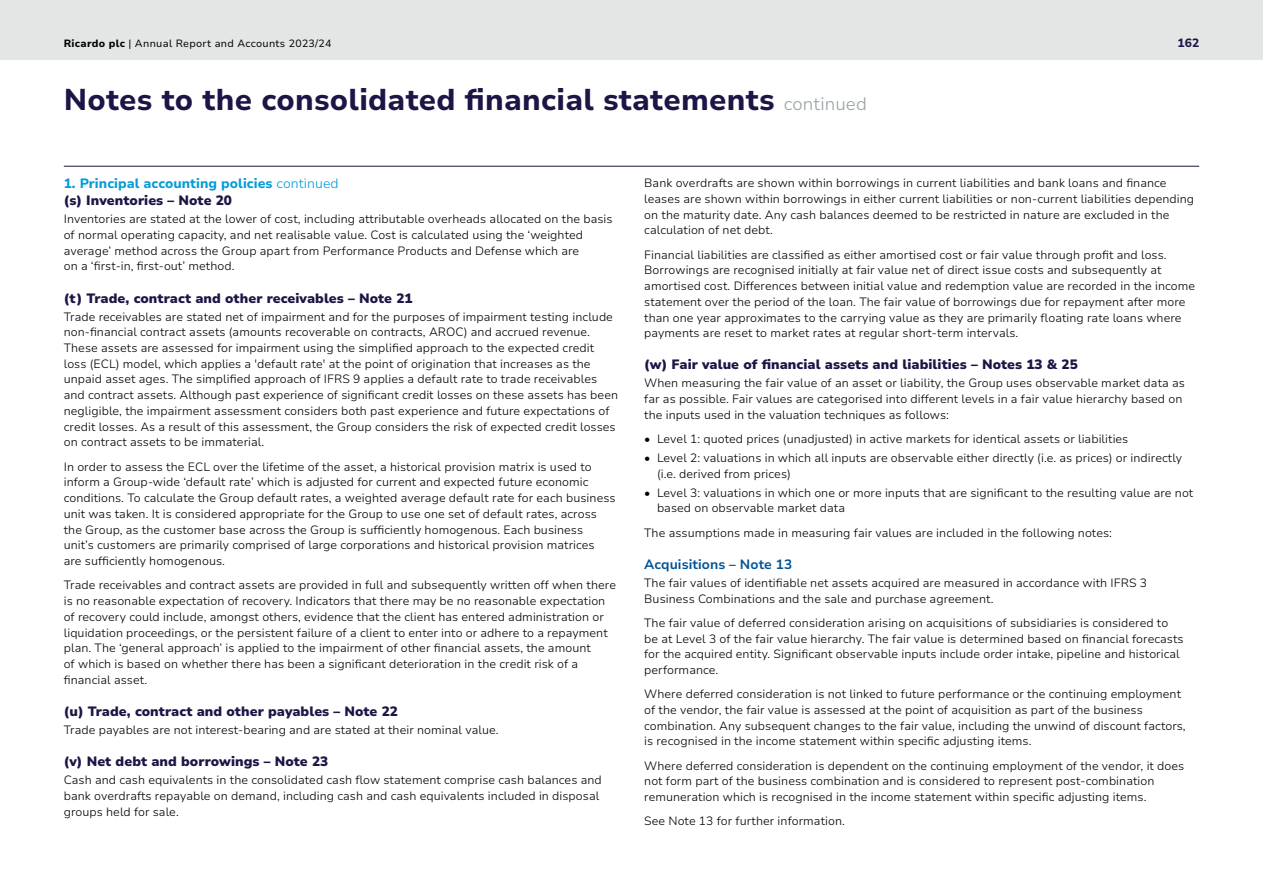
<style>
.page{position:relative;width:1263px;height:893px;background:#fff}
.page>*{position:absolute;margin:0;border:0;box-sizing:border-box;transform-origin:0 0}
.t1{font:800 30px "Nunito Sans 10 pt";letter-spacing:.01em;color:#1c1647}
.t2{font:900 13.5px "Nunito Sans 10 pt";letter-spacing:.005em;color:#1c1647}
.t3{font:800 13.5px/17.2px "Nunito Sans 10 pt";letter-spacing:.005em;color:#009cd8}
.t4{font:700 13.5px "Nunito Sans 10 pt";letter-spacing:.005em;color:#005396}
.t5{font:300 12px/15.8px "Nunito Sans 10 pt";letter-spacing:.005em;color:#000}
.t6{font:800 12px "Nunito Sans 10 pt";color:#1c1647}
.t7{font:10.5px "Nunito Sans 10 pt";letter-spacing:.03em;color:#000}
.s1{font-weight:800}
.s2{font-weight:300;font-size:18px;color:#97a2a6}
.s3{font-weight:300}
.s4{font-weight:900;color:#1c1647}
</style>
<div class="page">
<div style="left:0;top:0;width:1263px;height:60px;background:#e4e5e5"></div>
<hr style="left:64px;top:166px;width:1135px;height:1px;background:#1c1647">
<p class="t7" style="left:64px;top:36px;width:269px"><span class="s1">Ricardo plc</span> | Annual Report and Accounts 2023/24</p>
<p class="t6" style="left:1177px;top:34px;width:23px">162</p>
<h1 class="t1" style="left:64px;top:79px;width:805px">Notes to the consolidated financial statements <span class="s2">continued</span></h1>
<p class="t3" style="left:64px;top:174px;width:276px">1. Principal accounting policies <span class="s3">continued </span><span class="s4">(s) Inventories – Note 20</span></p>
<p class="t5" style="left:64px;top:211px;width:550px">Inventories are stated at the lower of cost, including attributable overheads allocated on the basis of normal operating capacity, and net realisable value. Cost is calculated using the ‘weighted average’ method across the Group apart from Performance Products and Defense which are<br>on a ‘first-in, first-out’ method.</p>
<p class="t2" style="left:64px;top:288px;width:350px">(t) Trade, contract and other receivables – Note 21</p>
<p class="t5" style="left:64px;top:308px;width:556px">Trade receivables are stated net of impairment and for the purposes of impairment testing include non-financial contract assets (amounts recoverable on contracts, AROC) and accrued revenue.<br>These assets are assessed for impairment using the simplified approach to the expected credit loss (ECL) model, which applies a 'default rate' at the point of origination that increases as the unpaid asset ages. The simplified approach of IFRS 9 applies a default rate to trade receivables and contract assets. Although past experience of significant credit losses on these assets has been negligible, the impairment assessment considers both past experience and future expectations of credit losses. As a result of this assessment, the Group considers the risk of expected credit losses on contract assets to be immaterial.</p>
<p class="t5" style="left:64px;top:458px;width:553px">In order to assess the ECL over the lifetime of the asset, a historical provision matrix is used to inform a Group-wide ‘default rate’ which is adjusted for current and expected future economic conditions. To calculate the Group default rates, a weighted average default rate for each business unit was taken. It is considered appropriate for the Group to use one set of default rates, across the Group, as the customer base across the Group is sufficiently homogenous. Each business unit’s customers are primarily comprised of large corporations and historical provision matrices<br>are sufficiently homogenous.</p>
<p class="t5" style="left:64px;top:577px;width:554px">Trade receivables and contract assets are provided in full and subsequently written off when there is no reasonable expectation of recovery. Indicators that there may be no reasonable expectation of recovery could include, amongst others, evidence that the client has entered administration or liquidation proceedings, or the persistent failure of a client to enter into or adhere to a repayment plan. The ‘general approach’ is applied to the impairment of other financial assets, the amount<br>of which is based on whether there has been a significant deterioration in the credit risk of a financial asset.</p>
<p class="t2" style="left:64px;top:702px;width:336px">(u) Trade, contract and other payables – Note 22</p>
<p class="t5" style="left:64px;top:722px;width:436px">Trade payables are not interest-bearing and are stated at their nominal value.</p>
<p class="t2" style="left:64px;top:752px;width:266px">(v) Net debt and borrowings – Note 23</p>
<p class="t5" style="left:64px;top:772px;width:539px">Cash and cash equivalents in the consolidated cash flow statement comprise cash balances and bank overdrafts repayable on demand, including cash and cash equivalents included in disposal groups held for sale.</p>
<p class="t5" style="left:644px;top:175px;width:551px">Bank overdrafts are shown within borrowings in current liabilities and bank loans and finance leases are shown within borrowings in either current liabilities or non-current liabilities depending on the maturity date. Any cash balances deemed to be restricted in nature are excluded in the calculation of net debt.</p>
<p class="t5" style="left:644px;top:246px;width:552px">Financial liabilities are classified as either amortised cost or fair value through profit and loss.<br>Borrowings are recognised initially at fair value net of direct issue costs and subsequently at amortised cost. Differences between initial value and redemption value are recorded in the income statement over the period of the loan. The fair value of borrowings due for repayment after more than one year approximates to the carrying value as they are primarily floating rate loans where payments are reset to market rates at regular short-term intervals.</p>
<p class="t2" style="left:644px;top:355px;width:435px">(w) Fair value of financial assets and liabilities – Notes 13 &amp; 25</p>
<p class="t5" style="left:644px;top:375px;width:542px">When measuring the fair value of an asset or liability, the Group uses observable market data as far as possible. Fair values are categorised into different levels in a fair value hierarchy based on the inputs used in the valuation techniques as follows:</p>
<p class="t5" style="left:644px;top:431px;width:486px">• Level 1: quoted prices (unadjusted) in active markets for identical assets or liabilities</p>
<p class="t5" style="left:657px;top:450px;width:527px;text-indent:-13px">• Level 2: valuations in which all inputs are observable either directly (i.e. as prices) or indirectly (i.e. derived from prices)</p>
<p class="t5" style="left:657px;top:484px;width:538px;text-indent:-13px">• Level 3: valuations in which one or more inputs that are significant to the resulting value are not based on observable market data</p>
<p class="t5" style="left:644px;top:524px;width:469px">The assumptions made in measuring fair values are included in the following notes:</p>
<p class="t4" style="left:644px;top:555px;width:149px">Acquisitions – Note 13</p>
<p class="t5" style="left:644px;top:574px;width:504px">The fair values of identifiable net assets acquired are measured in accordance with IFRS 3<br>Business Combinations and the sale and purchase agreement.</p>
<p class="t5" style="left:644px;top:614px;width:541px">The fair value of deferred consideration arising on acquisitions of subsidiaries is considered to be at Level 3 of the fair value hierarchy. The fair value is determined based on financial forecasts for the acquired entity. Significant observable inputs include order intake, pipeline and historical performance.</p>
<p class="t5" style="left:644px;top:686px;width:543px">Where deferred consideration is not linked to future performance or the continuing employment of the vendor, the fair value is assessed at the point of acquisition as part of the business combination. Any subsequent changes to the fair value, including the unwind of discount factors, is recognised in the income statement within specific adjusting items.</p>
<p class="t5" style="left:644px;top:757px;width:542px">Where deferred consideration is dependent on the continuing employment of the vendor, it does not form part of the business combination and is considered to represent post-combination remuneration which is recognised in the income statement within specific adjusting items.</p>
<p class="t5" style="left:644px;top:813px;width:202px">See Note 13 for further information.</p>
</div>
